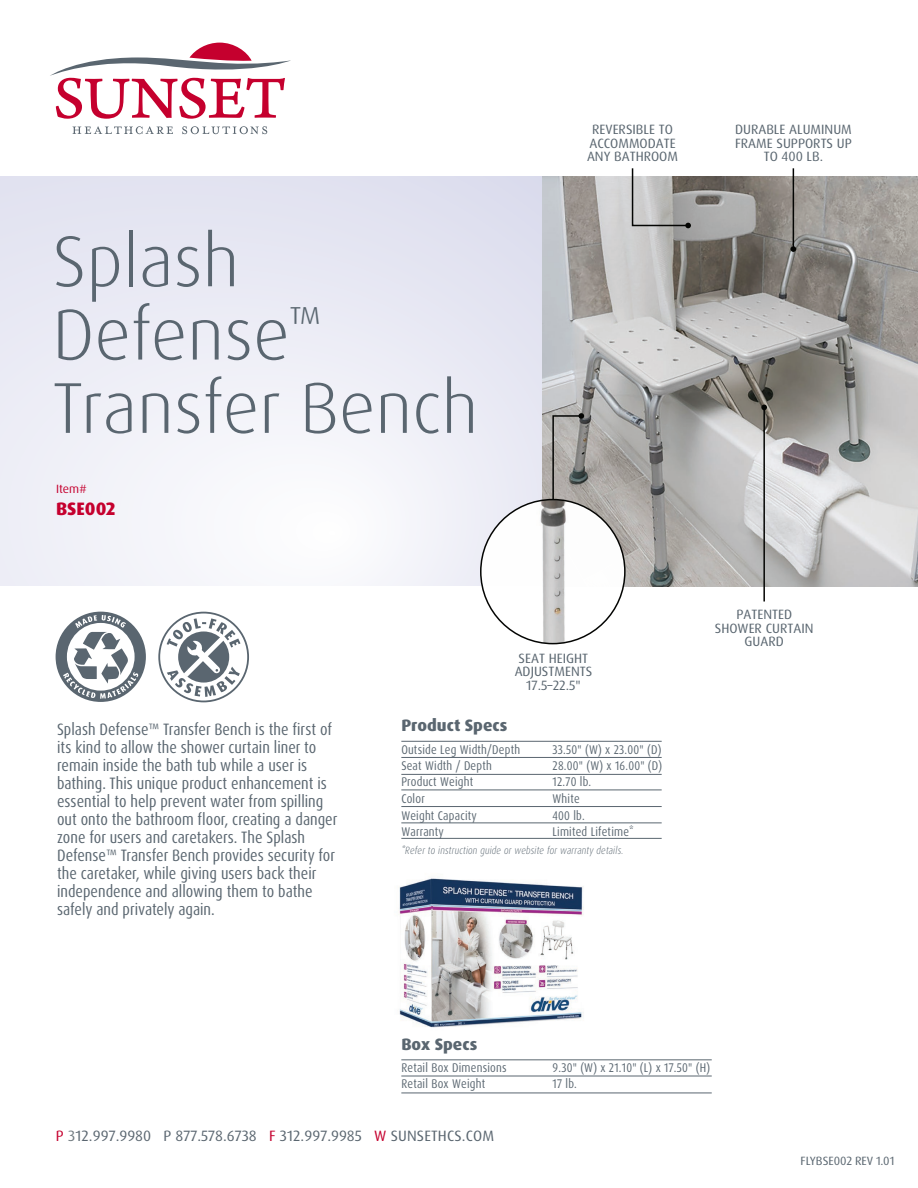
<style>
.page{position:relative;width:918px;height:1188px;background:#fff}
.page>*{position:absolute;margin:0;border:0;box-sizing:border-box;transform-origin:0 0}
.t1{font:300 72px/73.3px "Dax Pro";color:#5a6670}
.t2{font:800 18px "Dax Pro";color:#c5002e}
.t3{font:condensed 16.5px/18px "Dax Pro";color:#5a6670}
.t4{font:800 16.5px "Dax Pro";color:#5a6670}
.t5{font:15px "Dax Pro";letter-spacing:.005em;color:#5a6670}
.t6{font:13.5px/13.5px "Dax Pro";color:#5a6670;text-align:center}
.t7{font:12.6px "Dax Pro";letter-spacing:.02em;color:#5a6670;scale:.86 1}
.t8{font:12px "Dax Pro";color:#5a6670}
.t9{font:12px "Dax Pro";color:#c5002e}
.t10{font:italic 300 10.5px "Dax Pro";letter-spacing:.02em;color:#5a6670;scale:.86 1}
.s1{color:#c5002e}
.s2{color:#737c82}
</style>
<div class="page">
<svg style="left:0;top:176px;width:543px;height:410px"></svg>
<img style="left:398px;top:878px;width:186px;height:150px">
<svg style="left:72px;top:126px;width:101px;height:8px"></svg>
<svg style="left:182px;top:126px;width:85px;height:8px"></svg>
<svg style="left:50px;top:43px;width:241px;height:76px"></svg>
<hr style="left:401px;top:757px;width:261px;height:1px;background:#5a6670">
<hr style="left:401px;top:741px;width:261px;height:1px;background:#5a6670">
<hr style="left:401px;top:774px;width:261px;height:1px;background:#5a6670">
<hr style="left:401px;top:790px;width:261px;height:1px;background:#5a6670">
<hr style="left:401px;top:806px;width:261px;height:1px;background:#5a6670">
<hr style="left:401px;top:823px;width:261px;height:1px;background:#5a6670">
<hr style="left:401px;top:838px;width:261px;height:1px;background:#5a6670">
<svg style="left:56px;top:612px;width:90px;height:90px"></svg>
<svg style="left:158px;top:612px;width:91px;height:90px"></svg>
<hr style="left:401px;top:1076px;width:311px;height:1px;background:#5a6670">
<hr style="left:401px;top:1060px;width:311px;height:1px;background:#5a6670">
<hr style="left:401px;top:1093px;width:311px;height:1px;background:#5a6670">
<img style="left:543px;top:176px;width:375px;height:411px">
<img style="left:473px;top:492px;width:160px;height:153px">
<svg style="left:552px;top:413px;width:32px;height:88px"></svg>
<hr style="left:793px;top:168px;width:1px;height:81px;background:#040503">
<svg style="left:791px;top:246px;width:5px;height:6px"></svg>
<svg style="left:631px;top:168px;width:60px;height:60px"></svg>
<hr style="left:763px;top:407px;width:2px;height:195px;background:#040503">
<svg style="left:761px;top:405px;width:6px;height:5px"></svg>
<h1 class="t1" style="left:52px;top:225px;width:427px">Splash<br>Defense<sup>™<br></sup>Transfer Bench</h1>
<p class="t9" style="left:56px;top:481px;width:32px">Item#</p>
<p class="t2" style="left:56px;top:497px;width:61px">BSE002</p>
<p class="t6" style="left:587px;top:123px;width:93px">REVERSIBLE TO<br>ACCOMMODATE<br>ANY BATHROOM</p>
<p class="t6" style="left:515px;top:652px;width:79px">SEAT HEIGHT<br>ADJUSTMENTS<br>17.5–22.5"</p>
<p class="t3" style="left:57px;top:721px;width:282px">Splash Defense™ Transfer Bench is the first of its kind to allow the shower curtain liner to remain inside the bath tub while a user is bathing. This unique product enhancement is essential to help prevent water from spilling out onto the bathroom floor, creating a danger zone for users and caretakers. The Splash Defense™ Transfer Bench provides security for the caretaker, while giving users back their independence and allowing them to bathe safely and privately again.</p>
<p class="t4" style="left:401px;top:715px;width:108px">Product Specs</p>
<p class="t7" style="left:401px;top:741px;width:140px">Outside Leg Width/Depth</p>
<p class="t7" style="left:553px;top:741px;width:128px">33.50" (W) x 23.00" (D)</p>
<p class="t7" style="left:401px;top:757px;width:107px">Seat Width / Depth</p>
<p class="t7" style="left:553px;top:757px;width:129px">28.00" (W) x 16.00" (D)</p>
<p class="t7" style="left:401px;top:774px;width:85px">Product Weight</p>
<p class="t7" style="left:553px;top:774px;width:47px">12.70 lb.</p>
<p class="t7" style="left:401px;top:791px;width:29px">Color</p>
<p class="t7" style="left:553px;top:791px;width:33px">White</p>
<p class="t7" style="left:401px;top:808px;width:89px">Weight Capacity</p>
<p class="t7" style="left:553px;top:808px;width:39px">400 lb.</p>
<p class="t7" style="left:401px;top:823px;width:51px">Warranty</p>
<p class="t7" style="left:553px;top:823px;width:96px">Limited Lifetime*</p>
<p class="t10" style="left:401px;top:843px;width:260px">*Refer to instruction guide or website for warranty details.</p>
<p class="t6" style="left:735px;top:123px;width:118px">DURABLE ALUMINUM<br>FRAME SUPPORTS UP<br>TO 400 LB.</p>
<p class="t6" style="left:715px;top:608px;width:100px">PATENTED<br>SHOWER CURTAIN<br>GUARD</p>
<p class="t4" style="left:401px;top:1033px;width:77px">Box Specs</p>
<p class="t7" style="left:401px;top:1060px;width:124px">Retail Box Dimensions</p>
<p class="t7" style="left:553px;top:1060px;width:185px">9.30" (W) x 21.10" (L) x 17.50" (H)</p>
<p class="t7" style="left:401px;top:1076px;width:99px">Retail Box Weight</p>
<p class="t7" style="left:553px;top:1076px;width:30px">17 lb.</p>
<p class="t5" style="left:56px;top:1126px;width:440px"><span class="s1">P</span> <span class="s2">3</span>12.997.9980 P 877.578.6738 <span class="s1">F</span> 312.997.9985 <span class="s1">W</span> SUNSETHCS.COM</p>
<p class="t8" style="left:800px;top:1153px;width:96px">FLYBSE002 REV 1.01</p>
</div>
